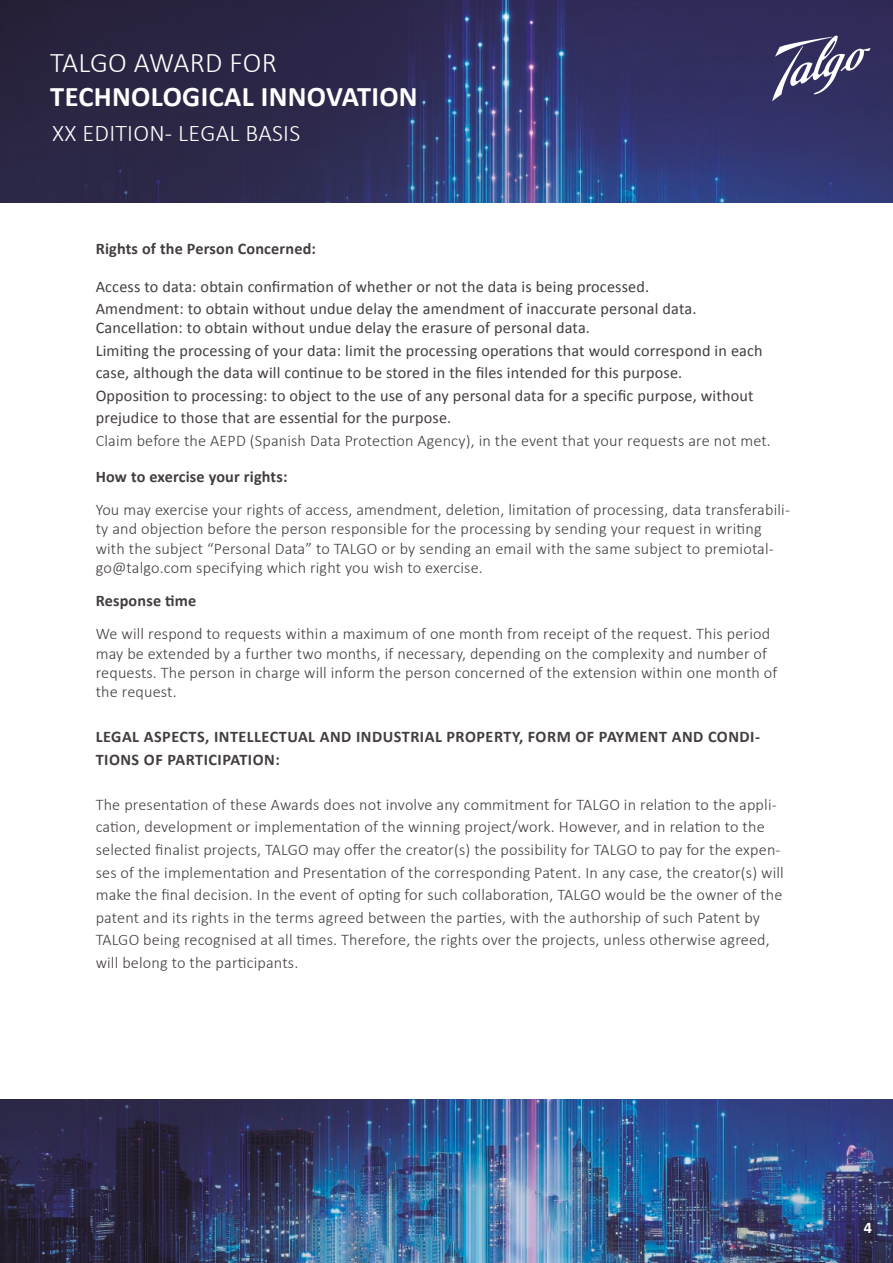
<style>
.page{position:relative;width:893px;height:1263px;background:#fff}
.page>*{position:absolute;margin:0;border:0;box-sizing:border-box;transform-origin:0 0}
.t1{font:700 28.5px "Calibri";letter-spacing:.01em;color:#fff}
.t2{font:300 28.5px "Calibri";letter-spacing:.005em;color:#fff}
.t3{font:300 24px "Calibri";letter-spacing:.01em;color:#fff}
.t4{font:300 16.2px/22.5px "Calibri";letter-spacing:.01em;color:#433d41}
.t5{font:16.2px/22.5px "Calibri";letter-spacing:.01em;color:#433d41}
.t6{font:700 16.2px/22.5px "Calibri";letter-spacing:.02em;color:#433d41}
.t7{font:700 16.2px "Calibri";color:#fff}
</style>
<div class="page">
<img style="left:0;top:1099px;width:893px;height:164px">
<img style="left:0;top:0;width:893px;height:203px">
<svg style="left:772px;top:36px;width:99px;height:65px"></svg>
<h1 class="t2" style="left:50px;top:44px;width:228px">TALGO AWARD FOR</h1>
<h1 class="t1" style="left:50px;top:78px;width:369px">TECHNOLOGICAL INNOVATION</h1>
<h2 class="t3" style="left:52px;top:119px;width:249px">XX EDITION- LEGAL BASIS</h2>
<p class="t6" style="left:96px;top:237px;width:222px">Rights of the Person Concerned:</p>
<p class="t5" style="left:96px;top:275px;width:602px">Access to data: obtain confirmation of whether or not the data is being processed.<br>Amendment: to obtain without undue delay the amendment of inaccurate personal data.</p>
<p class="t5" style="left:96px;top:317px;width:668px">Cancellation: to obtain without undue delay the erasure of personal data.<br>Limiting the processing of your data: limit the processing operations that would correspond in each case, although the data will continue to be stored in the files intended for this purpose.<br>Opposition to processing: to object to the use of any personal data for a specific purpose, without prejudice to those that are essential for the purpose.</p>
<p class="t4" style="left:96px;top:429px;width:677px">Claim before the AEPD (Spanish Data Protection Agency), in the event that your requests are not met.</p>
<p class="t6" style="left:96px;top:465px;width:193px">How to exercise your rights:</p>
<p class="t4" style="left:96px;top:500px;width:696px;line-height:19.5px">You may exercise your rights of access, amendment, deletion, limitation of processing, data transferabili&shy;ty and objection before the person responsible for the processing by sending your request in writing with the subject “Personal Data” to TALGO or by sending an email with the same subject to premiotal&shy;go@talgo.com specifying which right you wish to exercise.</p>
<p class="t6" style="left:96px;top:589px;width:102px">Response time</p>
<p class="t4" style="left:96px;top:624px;width:683px;line-height:19.5px">We will respond to requests within a maximum of one month from receipt of the request. This period may be extended by a further two months, if necessary, depending on the complexity and number of requests. The person in charge will inform the person concerned of the extension within one month of the request.</p>
<p class="t6" style="left:96px;top:726px;width:666px">LEGAL ASPECTS, INTELLECTUAL AND INDUSTRIAL PROPERTY, FORM OF PAYMENT AND CONDI-<br>TIONS OF PARTICIPATION:</p>
<p class="t4" style="left:96px;top:793px;width:690px">The presentation of these Awards does not involve any commitment for TALGO in relation to the appli&shy;cation, development or implementation of the winning project/work. However, and in relation to the selected finalist projects, TALGO may offer the creator(s) the possibility for TALGO to pay for the expen&shy;ses of the implementation and Presentation of the corresponding Patent. In any case, the creator(s) will make the final decision. In the event of opting for such collaboration, TALGO would be the owner of the patent and its rights in the terms agreed between the parties, with the authorship of such Patent by TALGO being recognised at all times. Therefore, the rights over the projects, unless otherwise agreed, will belong to the participants.</p>
<p class="t7" style="left:864px;top:1217px;width:10px">4</p>
</div>
